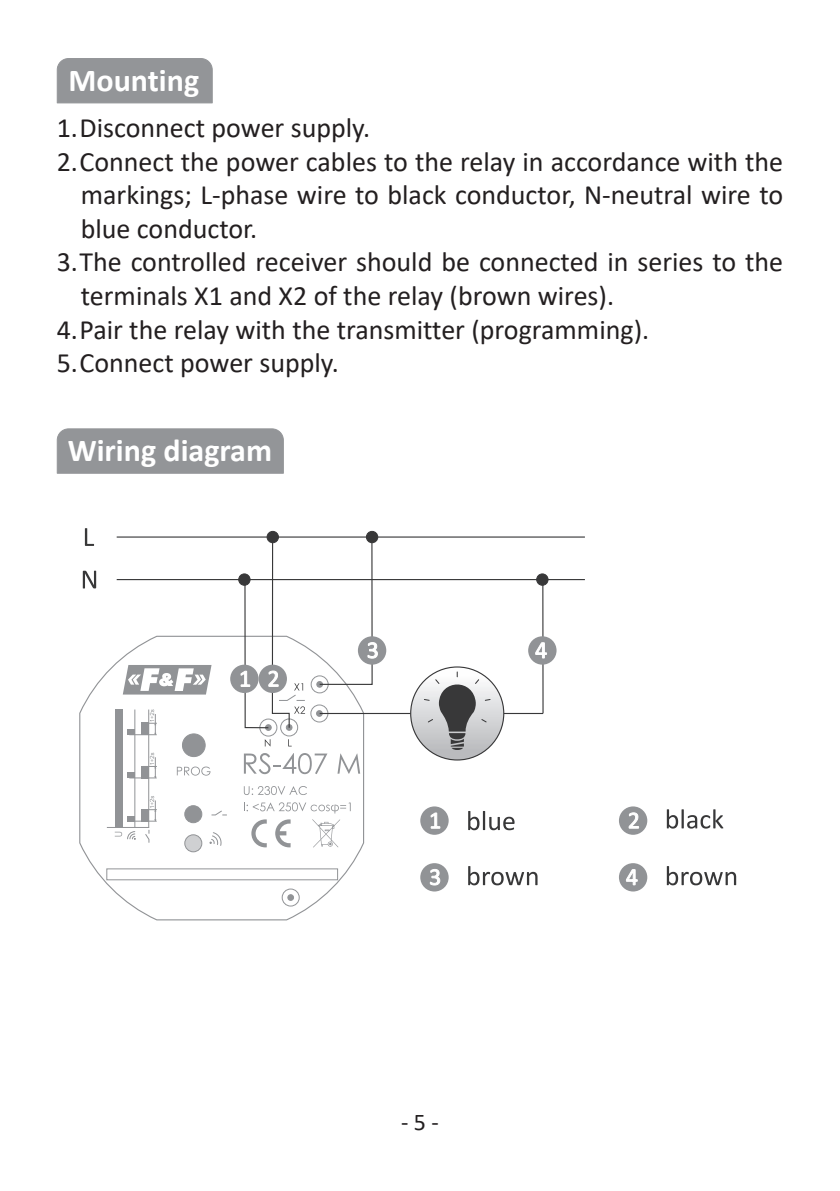
<style>
.page{position:relative;width:840px;height:1191px;background:#fff}
.page>*{position:absolute;margin:0;border:0;box-sizing:border-box;transform-origin:0 0}
.t1{font:700 32px "Calibri";color:#fff}
.t2{font:28px/33.6px "Calibri";color:#231f20;text-align:justify}
.t3{font:24px "Calibri";color:#231f20}
</style>
<div class="page">
<div style="left:282px;top:888px;width:17px;height:18px;border:1px solid #919396;border-radius:50%"></div>
<div style="left:280px;top:718px;width:18px;height:18px;border:1px solid #919396;border-radius:50%"></div>
<div style="left:259px;top:719px;width:18px;height:17px;border:1px solid #919396;border-radius:50%"></div>
<div style="left:310px;top:705px;width:18px;height:17px;border:1px solid #919396;border-radius:50%"></div>
<div style="left:311px;top:675px;width:17px;height:18px;border:1px solid #919396;border-radius:50%"></div>
<svg style="left:244px;top:786px;width:63px;height:9px"></svg>
<svg style="left:244px;top:802px;width:106px;height:11px"></svg>
<svg style="left:211px;top:810px;width:16px;height:6px"></svg>
<svg style="left:123px;top:665px;width:88px;height:29px"></svg>
<svg style="left:287px;top:894px;width:6px;height:6px"></svg>
<div style="left:182px;top:734px;width:23px;height:22px;background:#919396;border-radius:50%"></div>
<div style="left:182px;top:733px;width:23px;height:24px;border:1px solid #919396;border-radius:50%"></div>
<svg style="left:316px;top:710px;width:6px;height:6px"></svg>
<svg style="left:177px;top:766px;width:33px;height:9px"></svg>
<svg style="left:265px;top:739px;width:5px;height:7px"></svg>
<svg style="left:209px;top:832px;width:13px;height:14px"></svg>
<svg style="left:244px;top:753px;width:83px;height:21px"></svg>
<svg style="left:337px;top:753px;width:23px;height:20px"></svg>
<div style="left:106px;top:868px;width:231px;height:12px;border:1px solid #919396"></div>
<svg style="left:312px;top:819px;width:28px;height:28px"></svg>
<svg style="left:251px;top:819px;width:39px;height:28px"></svg>
<div style="left:185px;top:805px;width:17px;height:17px;background:#919396;border-radius:50%"></div>
<div style="left:184px;top:805px;width:18px;height:18px;border:1px solid #919396;border-radius:50%"></div>
<div style="left:185px;top:834px;width:17px;height:18px;background:#cfd0d2;border-radius:50%"></div>
<div style="left:184px;top:834px;width:18px;height:18px;border:1px solid #919396;border-radius:50%"></div>
<svg style="left:145px;top:830px;width:5px;height:13px"></svg>
<div style="left:115px;top:709px;width:7px;height:118px;background:#919396"></div>
<div style="left:128px;top:815px;width:7px;height:6px;background:#919396"></div>
<div style="left:142px;top:809px;width:7px;height:12px;background:#919396"></div>
<hr style="left:134px;top:709px;width:1px;height:118px;background:#919396">
<hr style="left:148px;top:709px;width:1px;height:118px;background:#919396">
<hr style="left:107px;top:826px;width:42px;height:2px;background:#919396">
<hr style="left:129px;top:820px;width:28px;height:2px;background:#919396">
<svg style="left:115px;top:831px;width:21px;height:9px"></svg>
<hr style="left:154px;top:800px;width:2px;height:21px;background:#919396">
<svg style="left:148px;top:796px;width:9px;height:15px"></svg>
<div style="left:128px;top:772px;width:7px;height:6px;background:#919396"></div>
<div style="left:142px;top:766px;width:7px;height:12px;background:#919396"></div>
<hr style="left:154px;top:757px;width:2px;height:21px;background:#919396">
<svg style="left:135px;top:776px;width:22px;height:2px"></svg>
<svg style="left:148px;top:752px;width:9px;height:16px"></svg>
<div style="left:128px;top:729px;width:7px;height:6px;background:#919396"></div>
<div style="left:142px;top:723px;width:7px;height:12px;background:#919396"></div>
<hr style="left:154px;top:714px;width:2px;height:20px;background:#919396">
<svg style="left:135px;top:733px;width:22px;height:2px"></svg>
<svg style="left:143px;top:709px;width:14px;height:16px"></svg>
<hr style="left:117px;top:536px;width:467px;height:2px;background:#383839">
<hr style="left:117px;top:579px;width:467px;height:1px;background:#383839">
<div style="left:238px;top:574px;width:12px;height:11px;background:#a8a8a8;border-radius:50%"></div>
<div style="left:238px;top:573px;width:12px;height:12px;border:1px solid #383839;border-radius:50%"></div>
<div style="left:536px;top:574px;width:11px;height:11px;background:#383839;border-radius:50%"></div>
<div style="left:536px;top:573px;width:12px;height:12px;border:1px solid #383839;border-radius:50%"></div>
<div style="left:267px;top:531px;width:11px;height:12px;background:#383839;border-radius:50%"></div>
<div style="left:267px;top:531px;width:11px;height:12px;border:1px solid #383839;border-radius:50%"></div>
<div style="left:366px;top:531px;width:11px;height:12px;background:#383839;border-radius:50%"></div>
<div style="left:366px;top:531px;width:12px;height:12px;border:1px solid #383839;border-radius:50%"></div>
<svg style="left:85px;top:528px;width:9px;height:18px"></svg>
<svg style="left:83px;top:570px;width:13px;height:18px"></svg>
<hr style="left:319px;top:713px;width:95px;height:1px;background:#383839">
<hr style="left:499px;top:713px;width:43px;height:1px;background:#383839">
<svg style="left:410px;top:667px;width:93px;height:93px;background:#c7c8ca"></svg>
<svg style="left:423px;top:672px;width:68px;height:78px"></svg>
<hr style="left:542px;top:579px;width:1px;height:134px;background:#383839">
<svg style="left:468px;top:811px;width:46px;height:19px"></svg>
<svg style="left:666px;top:809px;width:57px;height:19px"></svg>
<svg style="left:468px;top:866px;width:69px;height:19px"></svg>
<div style="left:420px;top:806px;width:28px;height:28px;background:#919396;border-radius:50%"></div>
<svg style="left:430px;top:812px;width:10px;height:16px"></svg>
<div style="left:618px;top:806px;width:29px;height:28px;background:#919396;border-radius:50%"></div>
<svg style="left:628px;top:812px;width:10px;height:16px"></svg>
<div style="left:420px;top:863px;width:28px;height:28px;background:#919396;border-radius:50%"></div>
<svg style="left:429px;top:869px;width:11px;height:16px"></svg>
<svg style="left:666px;top:866px;width:69px;height:19px"></svg>
<div style="left:618px;top:863px;width:29px;height:28px;background:#919396;border-radius:50%"></div>
<svg style="left:626px;top:869px;width:11px;height:16px"></svg>
<div style="left:230px;top:664px;width:28px;height:29px;background:#919396;border-radius:50%"></div>
<div style="left:358px;top:636px;width:28px;height:28px;background:#919396;border-radius:50%"></div>
<svg style="left:316px;top:536px;width:61px;height:151px"></svg>
<svg style="left:240px;top:536px;width:66px;height:194px"></svg>
<div style="left:528px;top:636px;width:28px;height:28px;background:#919396;border-radius:50%"></div>
<svg style="left:535px;top:642px;width:11px;height:16px"></svg>
<div style="left:57px;top:58px;width:156px;height:45px;background:#939598"></div>
<div style="left:57px;top:428px;width:227px;height:46px;background:#939598"></div>
<p class="t1" style="left:68px;top:58px;width:132px">Mounting</p>
<p class="t2" style="left:57px;top:110px;width:315px">1. Disconnect power supply.</p>
<p class="t2" style="left:81px;top:144px;width:703px;text-indent:-24px">2. Connect the power cables to the relay in accordance with the markings; L-phase wire to black conductor, N-neutral wire to blue conductor.</p>
<p class="t2" style="left:81px;top:245px;width:703px;text-indent:-24px">3. The controlled receiver should be connected in series to the terminals X1 and X2 of the relay (brown wires).</p>
<p class="t2" style="left:57px;top:312px;width:593px">4. Pair the relay with the transmitter (programming).</p>
<p class="t2" style="left:57px;top:345px;width:283px">5. Connect power supply.</p>
<p class="t1" style="left:68px;top:428px;width:206px">Wiring diagram</p>
<p class="t3" style="left:401px;top:1105px;width:39px">- 5 -</p>
</div>
